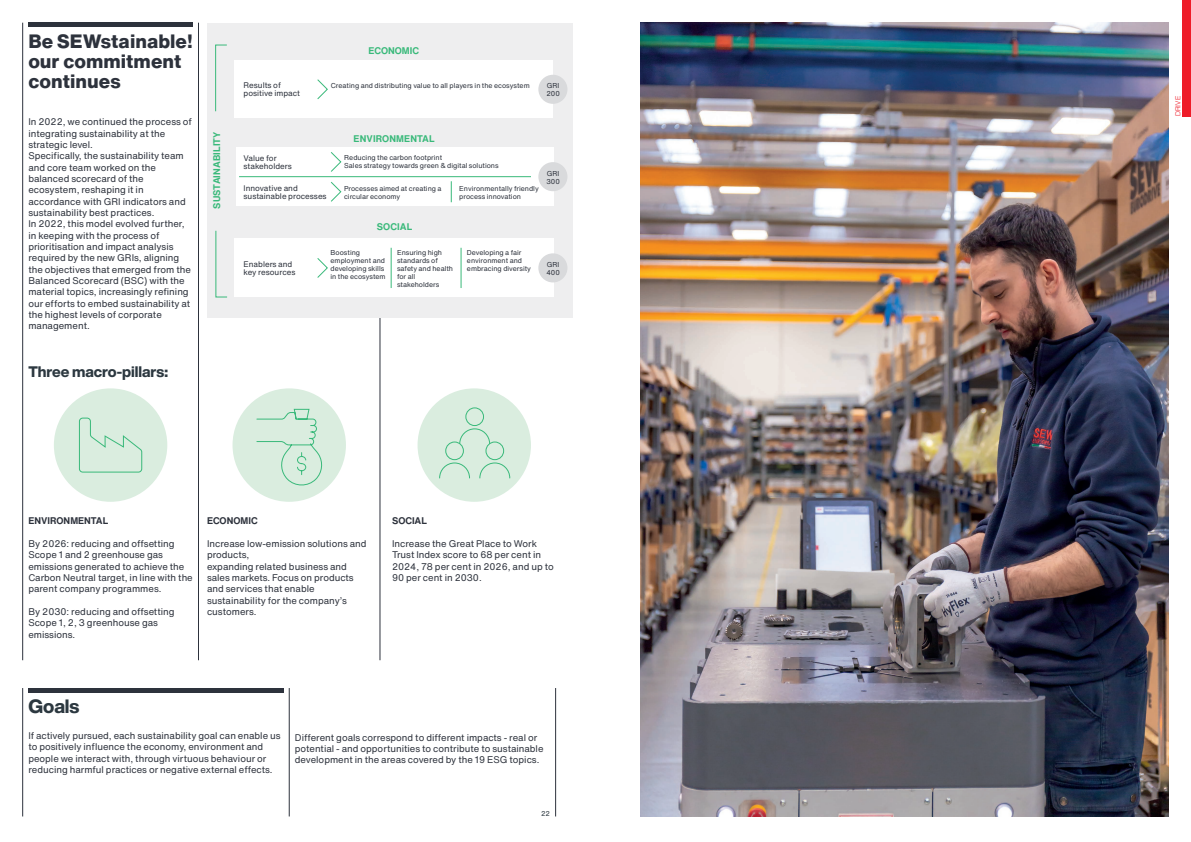
<style>
.page{position:relative;width:1191px;height:842px;background:#fff}
.page>*{position:absolute;margin:0;border:0;box-sizing:border-box;transform-origin:0 0}
.t1{font:800 19px/20px "Helvetica Now Text";color:#2d323c}
.t2{font:800 19px "Helvetica Now Display";color:#2c3840}
.t3{font:800 15px "Helvetica Now Display";color:#2c3840}
.t4{font:9.5px/11.3px "Helvetica Now Text";color:#2d323c}
.t5{font:700 9.5px "Helvetica Now Text";letter-spacing:.01em;color:#39b97a}
.t6{font:700 9.5px "Helvetica Now Text";color:#2d323c}
.t7{font:8px/8px "Helvetica Now Text";color:#2d323c}
.t8{font:7px/8px "Helvetica Now Text";color:#2d323c}
.t9{font:300 7px "Helvetica";color:#ee1c28}
.t10{font:7px "Helvetica Now Text";color:#2c3840}
</style>
<div class="page">
<hr style="left:23px;top:23px;width:1px;height:637px;background:#2d323c">
<hr style="left:198px;top:23px;width:1px;height:637px;background:#2d323c">
<hr style="left:380px;top:268px;width:1px;height:392px;background:#2d323c">
<hr style="left:28px;top:23px;width:165px;height:4px;background:#2d323c">
<div style="left:207px;top:23px;width:366px;height:294px;background:#eeeeef"></div>
<div style="left:232px;top:388px;width:114px;height:114px;background:#daeddf;border-radius:50%"></div>
<svg style="left:256px;top:409px;width:67px;height:77px"></svg>
<div style="left:417px;top:388px;width:114px;height:114px;background:#daeddf;border-radius:50%"></div>
<div style="left:445px;top:442px;width:19px;height:18px;border:1px solid #39b97a;border-radius:50%"></div>
<svg style="left:439px;top:462px;width:31px;height:17px"></svg>
<div style="left:485px;top:442px;width:19px;height:18px;border:1px solid #39b97a;border-radius:50%"></div>
<svg style="left:479px;top:462px;width:31px;height:17px"></svg>
<div style="left:465px;top:407px;width:19px;height:19px;border:1px solid #39b97a;border-radius:50%"></div>
<svg style="left:459px;top:428px;width:31px;height:16px"></svg>
<div style="left:235px;top:60px;width:318px;height:58px;background:#fff"></div>
<svg style="left:317px;top:79px;width:11px;height:20px"></svg>
<div style="left:236px;top:147px;width:317px;height:59px;background:#fff"></div>
<hr style="left:239px;top:176px;width:292px;height:1px;background:#39b97a">
<svg style="left:331px;top:152px;width:11px;height:20px"></svg>
<svg style="left:331px;top:182px;width:11px;height:20px"></svg>
<svg style="left:451px;top:181px;width:1px;height:21px"></svg>
<div style="left:235px;top:238px;width:318px;height:59px;background:#fff"></div>
<svg style="left:317px;top:258px;width:11px;height:20px"></svg>
<hr style="left:391px;top:248px;width:1px;height:40px;background:#39b97a">
<hr style="left:461px;top:248px;width:1px;height:40px;background:#39b97a">
<div style="left:538px;top:75px;width:29px;height:29px;background:#d9dadc;border-radius:50%"></div>
<div style="left:538px;top:162px;width:29px;height:29px;background:#d9dadc;border-radius:50%"></div>
<div style="left:538px;top:253px;width:29px;height:29px;background:#d9dadc;border-radius:50%"></div>
<svg style="left:215px;top:44px;width:12px;height:68px"></svg>
<svg style="left:215px;top:230px;width:12px;height:68px"></svg>
<img style="left:641px;top:23px;width:527px;height:793px">
<div style="left:54px;top:388px;width:113px;height:114px;background:#daeddf;border-radius:50%"></div>
<svg style="left:79px;top:417px;width:63px;height:56px"></svg>
<hr style="left:23px;top:688px;width:1px;height:128px;background:#2d323c">
<hr style="left:289px;top:688px;width:1px;height:128px;background:#2d323c">
<hr style="left:555px;top:688px;width:1px;height:128px;background:#2d323c">
<hr style="left:28px;top:688px;width:255px;height:4px;background:#2d323c">
<div style="left:1182px;top:0;width:9px;height:116px;background:#ee1c28"></div>
<h1 class="t1" style="left:28px;top:30px;width:166px">Be SEWstainable! our commitment continues</h1>
<p class="t4" style="left:28px;top:116px;width:165px">In 2022, we continued the process of integrating sustainability at the strategic level.<br>Specifically, the sustainability team and core team worked on the balanced scorecard of the ecosystem, reshaping it in accordance with GRI indicators and sustainability best practices.<br>In 2022, this model evolved further, in keeping with the process of prioritisation and impact analysis required by the new GRIs, aligning the objectives that emerged from the<br>Balanced Scorecard (BSC) with the material topics, increasingly refining our efforts to embed sustainability at the highest levels of corporate management.</p>
<h2 class="t3" style="left:28px;top:361px;width:141px">Three macro-pillars:</h2>
<p class="t5" style="left:209px;top:209px;width:79px;rotate:-90deg">SUSTAINABILITY</p>
<p class="t5" style="left:368px;top:43px;width:52px">ECONOMIC</p>
<p class="t7" style="left:243px;top:81px;width:58px">Results of positive impact</p>
<p class="t8" style="left:331px;top:81px;width:200px">Creating and distributing value to all players in the ecosystem</p>
<p class="t8" style="left:546px;top:82px;width:15px">GRI<br>200</p>
<p class="t7" style="left:243px;top:154px;width:50px">Value for stakeholders</p>
<p class="t7" style="left:243px;top:184px;width:85px">Innovative and sustainable processes</p>
<p class="t5" style="left:354px;top:131px;width:82px">ENVIRONMENTAL</p>
<p class="t8" style="left:344px;top:153px;width:156px">Reducing the carbon footprint<br>Sales strategy towards green &amp; digital solutions</p>
<p class="t8" style="left:344px;top:184px;width:99px">Processes aimed at creating a circular economy</p>
<p class="t8" style="left:459px;top:184px;width:81px">Environmentally friendly process innovation</p>
<p class="t8" style="left:546px;top:169px;width:15px">GRI<br>300</p>
<p class="t5" style="left:377px;top:220px;width:37px">SOCIAL</p>
<p class="t7" style="left:243px;top:260px;width:53px">Enablers and key resources</p>
<p class="t8" style="left:330px;top:248px;width:57px">Boosting employment and developing skills in the ecosystem</p>
<p class="t8" style="left:397px;top:248px;width:58px">Ensuring high standards of safety and health for all stakeholders</p>
<p class="t8" style="left:467px;top:248px;width:66px">Developing a fair environment and embracing diversity</p>
<p class="t8" style="left:546px;top:260px;width:15px">GRI<br>400</p>
<p class="t6" style="left:28px;top:514px;width:81px">ENVIRONMENTAL</p>
<p class="t4" style="left:28px;top:537px;width:166px">By 2026: reducing and offsetting<br>Scope 1 and 2 greenhouse gas emissions generated to achieve the<br>Carbon Neutral target, in line with the parent company programmes.</p>
<p class="t4" style="left:28px;top:606px;width:148px">By 2030: reducing and offsetting<br>Scope 1, 2, 3 greenhouse gas emissions.</p>
<p class="t6" style="left:207px;top:514px;width:52px">ECONOMIC</p>
<p class="t4" style="left:207px;top:537px;width:161px">Increase low-emission solutions and products,<br>expanding related business and sales markets. Focus on products and services that enable sustainability for the company’s customers.</p>
<p class="t6" style="left:392px;top:514px;width:36px">SOCIAL</p>
<p class="t4" style="left:392px;top:538px;width:163px">Increase the Great Place to Work<br>Trust Index score to 68 per cent in<br>2024, 78 per cent in 2026, and up to<br>90 per cent in 2030.</p>
<h1 class="t2" style="left:28px;top:693px;width:53px">Goals</h1>
<p class="t4" style="left:28px;top:730px;width:254px">If actively pursued, each sustainability goal can enable us to positively influence the economy, environment and people we interact with, through virtuous behaviour or reducing harmful practices or negative external effects.</p>
<p class="t4" style="left:295px;top:731px;width:250px">Different goals correspond to different impacts - real or potential - and opportunities to contribute to sustainable development in the areas covered by the 19 ESG topics.</p>
<p class="t10" style="left:541px;top:809px;width:10px">22</p>
<p class="t9" style="left:1172px;top:116px;width:22px;rotate:-90deg">DRIVE</p>
</div>
